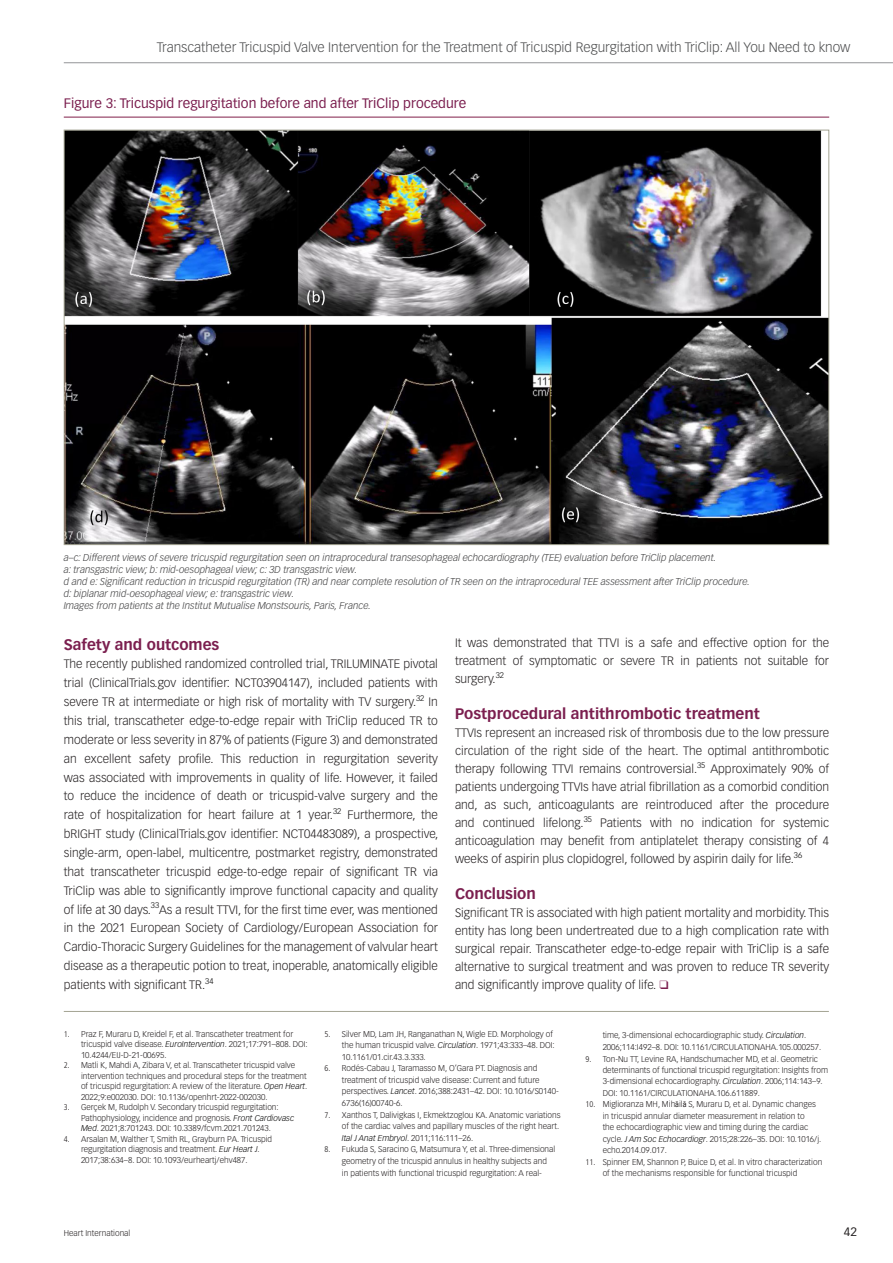
<style>
.page{position:relative;width:893px;height:1263px;background:#fff}
.page>*{position:absolute;margin:0;border:0;box-sizing:border-box;transform-origin:0 0}
.t1{font:700 15px "Vectora LT Std";color:#7b1f4f}
.t2{font:300 13.5px "Vectora LT Std";color:#4b4c4d}
.t3{font:13.5px "Vectora LT Std";color:#7b1f4f}
.t4{font:300 12px/18.9px "Vectora LT Std";color:#231f20;text-align:justify}
.t5{font:12px "Vectora LT Std";color:#231f20}
.t6{font:italic 300 9.75px/12px "Vectora LT Std";color:#3e3e3f}
.t7{font:300 8.25px/10.5px "Vectora LT Std";color:#231f20}
.t8{font:300 7.95px "Vectora LT Std";color:#000}
.s1{color:#7b1f4f}
.s2{font-family:"Frutiger LT Pro";font-stretch:condensed}
.s3{font-style:italic;color:#000}
.s4{font-family:"Arial Narrow";font-weight:400}
</style>
<div class="page">
<hr style="left:64px;top:62px;width:829px;height:1px;background:#939598">
<hr style="left:64px;top:117px;width:765px;height:1px;background:#801e49">
<img style="left:66px;top:132px;width:761px;height:411px">
<hr style="left:64px;top:1011px;width:765px;height:1px;background:#a3a392">
<p class="t2" style="left:157px;top:39px;width:695px">Transcatheter Tricuspid Valve Intervention for the Treatment of Tricuspid Regurgitation with TriClip: All You Need to know</p>
<p class="t3" style="left:64px;top:96px;width:404px">Figure 3: Tricuspid regurgitation before and after TriClip procedure</p>
<p class="t6" style="left:64px;top:552px;width:688px">a–c: Different views of severe tricuspid regurgitation seen on intraprocedural transesophageal echocardiography (TEE) evaluation before TriClip placement.<br>a: transgastric view; b: mid-oesophageal view; c: 3D transgastric view.<br>d and e: Significant reduction in tricuspid regurgitation (TR) and near complete resolution of TR seen on the intraprocedural TEE assessment after TriClip procedure. d: biplanar mid-oesophageal view; e: transgastric view.<br>Images from patients at the Institut Mutualise Monstsouris, Paris, France.</p>
<p class="t1" style="left:64px;top:635px;width:157px">Safety and outcomes</p>
<p class="t4" style="left:64px;top:655px;width:376px">The recently published randomized controlled trial, TRILUMINATE pivotal trial (ClinicalTrials.gov identifier: NCT03904147), included patients with severe TR at intermediate or high risk of mortality with TV surgery.<sup>32</sup> In this trial, transcatheter edge-to-edge repair with TriClip reduced TR to moderate or less severity in 87% of patients (Figure 3) and demonstrated an excellent safety profile. This reduction in regurgitation severity was associated with improvements in quality of life. However, it failed to reduce the incidence of death or tricuspid-valve surgery and the rate of hospitalization for heart failure at 1 year.<sup>32</sup></p>
<p class="t4" style="left:64px;top:806px;width:376px;text-indent:284px">Furthermore, the bRIGHT study (ClinicalTrials.gov identifier: NCT04483089), a prospective, single-arm, open-label, multicentre, postmarket registry, demonstrated that transcatheter tricuspid edge-to-edge repair of significant TR via TriClip was able to significantly improve functional capacity and quality of life at 30 days.<sup>33</sup>As a result TTVI, for the first time ever, was mentioned in the 2021 European Society of Cardiology/European Association for Cardio-Thoracic Surgery Guidelines for the management of valvular heart disease as a therapeutic potion to treat, inoperable, anatomically eligible patients with significant TR.<sup>34</sup></p>
<p class="t4" style="left:455px;top:634px;width:376px;line-height:18px">It was demonstrated that TTVI is a safe and effective option for the treatment of symptomatic or severe TR in patients not suitable for surgery.</p>
<p class="t8" style="left:496px;top:670px;width:10px">32</p>
<p class="t1" style="left:455px;top:705px;width:306px">Postprocedural antithrombotic treatment</p>
<p class="t4" style="left:455px;top:724px;width:376px;line-height:18px">TTVIs represent an increased risk of thrombosis due to the low pressure circulation of the right side of the heart. The optimal antithrombotic therapy following TTVI remains controversial.</p>
<p class="t8" style="left:697px;top:760px;width:10px">35</p>
<p class="t4" style="left:455px;top:760px;width:376px;line-height:18px;text-indent:256px">Approximately 90% of patients undergoing TTVIs have atrial fibrillation as a comorbid condition and, as such, anticoagulants are reintroduced after the procedure and continued lifelong.</p>
<p class="t8" style="left:584px;top:814px;width:10px">35</p>
<p class="t4" style="left:455px;top:814px;width:376px;line-height:18px;text-indent:145px">Patients with no indication for systemic anticoagulation may benefit from antiplatelet therapy consisting of 4 weeks of aspirin plus clopidogrel, followed by aspirin daily for life.</p>
<p class="t8" style="left:794px;top:850px;width:10px">36</p>
<p class="t1" style="left:455px;top:885px;width:82px">Conclusion</p>
<p class="t4" style="left:455px;top:904px;width:376px;line-height:18px">Significant TR is associated with high patient mortality and morbidity. This entity has long been undertreated due to a high complication rate with surgical repair. Transcatheter edge-to-edge repair with TriClip is a safe alternative to surgical treatment and was proven to reduce TR severity and significantly improve quality of life. <span class="s1">❑</span></p>
<p class="t7" style="left:81px;top:1028px;width:228px;text-indent:-17px"><span class="s2">1.</span> Praz F, Muraru D, Kreidel F, et al. Transcatheter treatment for tricuspid valve disease. <span class="s3">EuroIntervention</span>. 2021;17:791–808. DOI:<br>10.4244/EIJ-D-21-00695.</p>
<p class="t7" style="left:81px;top:1060px;width:228px;text-indent:-17px"><span class="s2">2.</span> Matli K, Mahdi A, Zibara V, et al. Transcatheter tricuspid valve intervention techniques and procedural steps for the treatment of tricuspid regurgitation: A review of the literature. <span class="s3">Open Heart</span>.<br>2022;9:e002030. DOI: 10.1136/openhrt-2022-002030.</p>
<p class="t7" style="left:81px;top:1102px;width:215px;text-indent:-17px"><span class="s2">3.</span> Gerçek M, Rudolph V. Secondary tricuspid regurgitation:<br>Pathophysiology, incidence and prognosis. <span class="s3">Front Cardiovasc<br>Med</span>. 2021;8:701243. DOI: 10.3389/fcvm.2021.701243.</p>
<p class="t7" style="left:81px;top:1133px;width:193px;text-indent:-17px"><span class="s2">4.</span> Arsalan M, Walther T, Smith RL, Grayburn PA. Tricuspid regurgitation diagnosis and treatment. <span class="s3">Eur Heart J</span>.<br>2017;38:634–8. DOI: 10.1093/eurheartj/ehv487.</p>
<p class="t7" style="left:342px;top:1028px;width:214px;line-height:11.6px;text-indent:-17px"><span class="s2">5.</span> Silver MD, Lam JH, Ranganathan N, Wigle ED. Morphology of the human tricuspid valve. <span class="s3">Circulation</span>. 1971;43:333–48. DOI:<br>10.1161/01.cir.43.3.333.</p>
<p class="t7" style="left:342px;top:1063px;width:219px;line-height:11.6px;text-indent:-17px"><span class="s2">6.</span> Rodés-Cabau J, Taramasso M, O’Gara PT. Diagnosis and treatment of tricuspid valve disease: Current and future perspectives. <span class="s3">Lancet</span>. 2016;388:2431–42. DOI: 10.1016/S0140- 6736(16)00740-6.</p>
<p class="t7" style="left:342px;top:1109px;width:220px;line-height:11.6px;text-indent:-17px"><span class="s2">7.</span> Xanthos T, Dalivigkas I, Ekmektzoglou KA. Anatomic variations of the cardiac valves and papillary muscles of the right heart.<br><span class="s3">Ital J Anat Embryol</span>. 2011;116:111–26.</p>
<p class="t7" style="left:342px;top:1144px;width:215px;line-height:11.6px;text-indent:-17px"><span class="s2">8.</span> Fukuda S, Saracino G, Matsumura Y, et al. Three-dimensional geometry of the tricuspid annulus in healthy subjects and in patients with functional tricuspid regurgitation: A real-</p>
<p class="t7" style="left:64px;top:1227px;width:68px">Heart International</p>
<p class="t7" style="left:603px;top:1028px;width:220px;line-height:12.6px">time, 3-dimensional echocardiographic study. <span class="s3">Circulation</span>.<br>2006;114:I492–8. DOI: 10.1161/CIRCULATIONAHA.105.000257.</p>
<p class="t7" style="left:603px;top:1053px;width:227px;line-height:11.4px;text-indent:-17px"><span class="s2">9.</span> Ton-Nu TT, Levine RA, Handschumacher MD, et al. Geometric determinants of functional tricuspid regurgitation: Insights from 3-dimensional echocardiography. <span class="s3">Circulation</span>. 2006;114:143–9.<br>DOI: 10.1161/CIRCULATIONAHA.106.611889.</p>
<p class="t7" style="left:603px;top:1099px;width:220px;line-height:11.4px;text-indent:-17px"><span class="s2">10.</span> Miglioranza MH, Mih<span class="s4">ă</span>il<span class="s4">ă</span> S, Muraru D, et al. Dynamic changes in tricuspid annular diameter measurement in relation to<br>the echocardiographic view and timing during the cardiac cycle. <span class="s3">J Am Soc Echocardiogr</span>. 2015;28:226–35. DOI: 10.1016/j. echo.2014.09.017.</p>
<p class="t7" style="left:603px;top:1156px;width:221px;line-height:11.4px;text-indent:-17px"><span class="s2">11.</span> Spinner EM, Shannon P, Buice D, et al. In vitro characterization of the mechanisms responsible for functional tricuspid</p>
<p class="t5" style="left:844px;top:1225px;width:15px">42</p>
</div>
